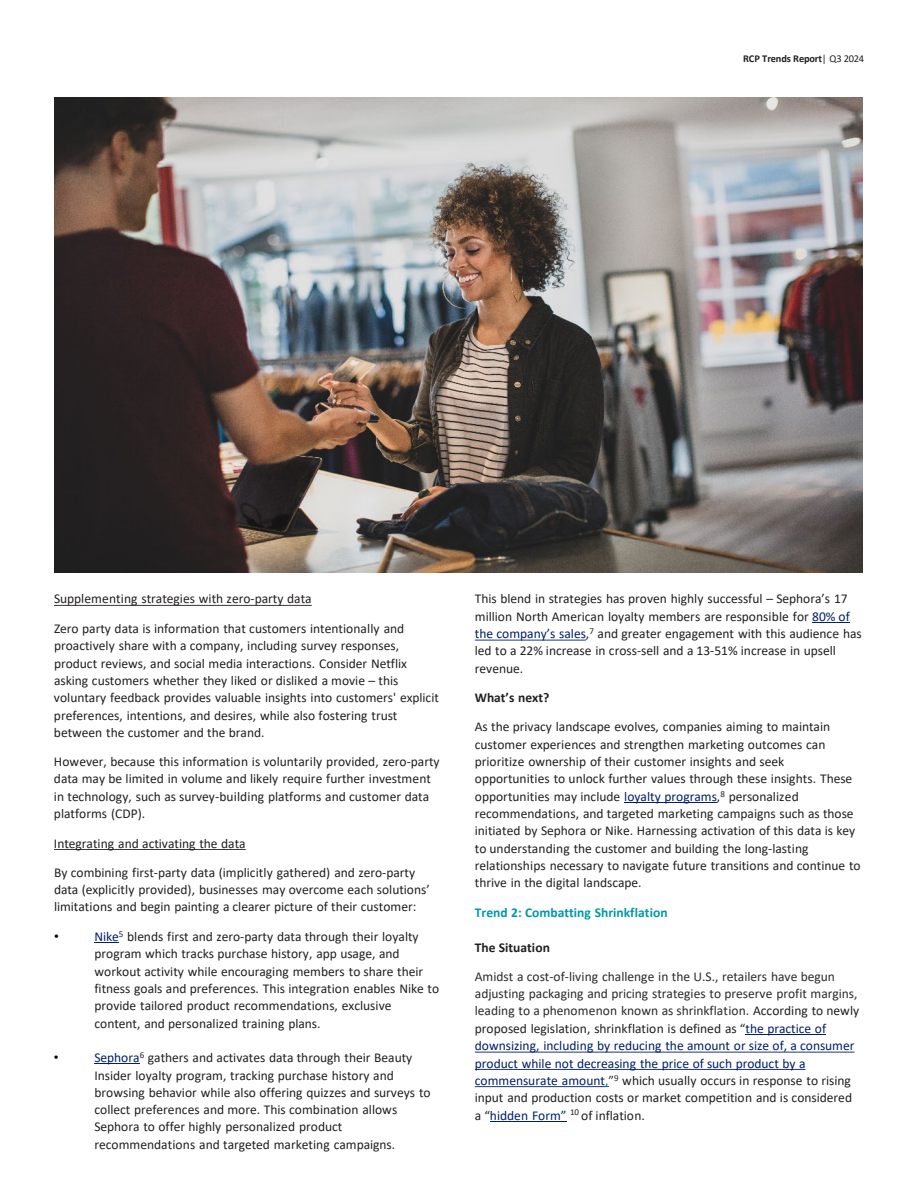
<style>
.page{position:relative;width:918px;height:1188px;background:#fff}
.page>*{position:absolute;margin:0;border:0;box-sizing:border-box;transform-origin:0 0}
.t1{font:13.5px/17.4px "Calibri";color:#231f20}
.t2{font:700 13.5px "Calibri";color:#0097a9}
.t3{font:700 13.5px "Calibri";color:#231f20}
.t4{font:13.5px "Arial";color:#000}
.t5{font:700 10.5px "Calibri";letter-spacing:-.015em;color:#231f20}
.s1{font-weight:400}
.s2{color:#012069}
.s3{color:#2b2b2b}
.s4{color:#0563c1}
</style>
<div class="page">
<svg style="left:54px;top:605px;width:258px;height:1px"></svg>
<svg style="left:54px;top:849px;width:192px;height:1px"></svg>
<svg style="left:94px;top:942px;width:25px;height:1px"></svg>
<hr style="left:94px;top:1064px;width:46px;height:1px;background:#012069">
<hr style="left:812px;top:622px;width:38px;height:1px;background:#012069">
<svg style="left:475px;top:640px;width:111px;height:1px"></svg>
<hr style="left:624px;top:802px;width:93px;height:1px;background:#012069">
<hr style="left:746px;top:1034px;width:80px;height:1px;background:#012069">
<svg style="left:475px;top:1052px;width:379px;height:1px"></svg>
<svg style="left:475px;top:1069px;width:331px;height:1px"></svg>
<svg style="left:475px;top:1086px;width:133px;height:1px"></svg>
<hr style="left:490px;top:1121px;width:76px;height:1px;background:#012069">
<img style="left:54px;top:98px;width:809px;height:475px">
<p class="t5" style="left:743px;top:51px;width:123px">RCP Trends Report<span class="s1">| Q3 2024</span></p>
<p class="t1" style="left:54px;top:590px;width:259px">Supplementing strategies with zero-party data</p>
<p class="t1" style="left:54px;top:619px;width:387px">Zero party data is information that customers intentionally and proactively share with a company, including survey responses, product reviews, and social media interactions. Consider Netflix asking customers whether they liked or disliked a movie – this voluntary feedback provides valuable insights into customers' explicit preferences, intentions, and desires, while also fostering trust between the customer and the brand.</p>
<p class="t1" style="left:54px;top:753px;width:387px">However, because this information is voluntarily provided, zero-party data may be limited in volume and likely require further investment in technology, such as survey-building platforms and customer data platforms (CDP).</p>
<p class="t1" style="left:54px;top:834px;width:193px">Integrating and activating the data</p>
<p class="t1" style="left:54px;top:863px;width:377px">By combining first-party data (implicitly gathered) and zero-party data (explicitly provided), businesses may overcome each solutions’ limitations and begin painting a clearer picture of their customer:</p>
<p class="t4" style="left:54px;top:927px;width:6px">•</p>
<p class="t1" style="left:94px;top:927px;width:346px"><span class="s2">Nike</span><sup>5</sup> blends first and zero-party data through their loyalty program which tracks purchase history, app usage, and workout activity while encouraging members to share their fitness goals and preferences. This integration enables Nike to provide tailored product recommendations, exclusive content, and personalized training plans.</p>
<p class="t4" style="left:54px;top:1048px;width:6px">•</p>
<p class="t1" style="left:94px;top:1049px;width:338px"><span class="s2">Sephora</span><sup>6</sup> gathers and activates data through their Beauty Insider loyalty program, tracking purchase history and browsing behavior while also offering quizzes and surveys to collect preferences and more. This combination allows Sephora to offer highly personalized product recommendations and targeted marketing campaigns.</p>
<p class="t1" style="left:475px;top:590px;width:388px">This blend in strategies has proven highly successful – Sephora’s 17 million North American loyalty members are responsible for <span class="s2">80% of the company’s sales</span>,<sup>7</sup> and greater engagement with this audience has led to a 22% increase in cross-sell and a 13-51% increase in upsell revenue.</p>
<p class="t3" style="left:475px;top:688px;width:76px">What’s next?</p>
<p class="t1" style="left:475px;top:718px;width:387px">As the privacy landscape evolves, companies aiming to maintain customer experiences and strengthen marketing outcomes can prioritize ownership of their customer insights and seek opportunities to unlock further values through these insights. These opportunities may include <span class="s2">loyalty programs</span>,<sup>8</sup> personalized recommendations, and targeted marketing campaigns such as those initiated by Sephora or Nike. Harnessing activation of this data is key to understanding the customer and building the long-lasting relationships necessary to navigate future transitions and continue to thrive in the digital landscape.</p>
<p class="t2" style="left:475px;top:903px;width:195px">Trend 2: Combatting Shrinkflation</p>
<p class="t3" style="left:475px;top:938px;width:77px">The Situation</p>
<p class="t1" style="left:475px;top:967px;width:386px"><span class="s3">Amidst a cost-of-living challenge in the U.S., retailers have begun adjusting packaging and pricing strategies to preserve profit margins, leading to a phenomenon known as shrinkflation.</span> According to newly proposed legislation, shrinkflation is defined as “<span class="s2">the practice of downsizing, including by reducing the amount or size of, a consumer product while not decreasing the price of such product by a commensurate amount</span><span class="s4">,</span><span class="s3">”</span><sup>9</sup> which usually occurs in response to rising input and production costs or market competition and is considered a “<span class="s2">hidden Form”</span> <sup>10</sup> of inflation.</p>
</div>
